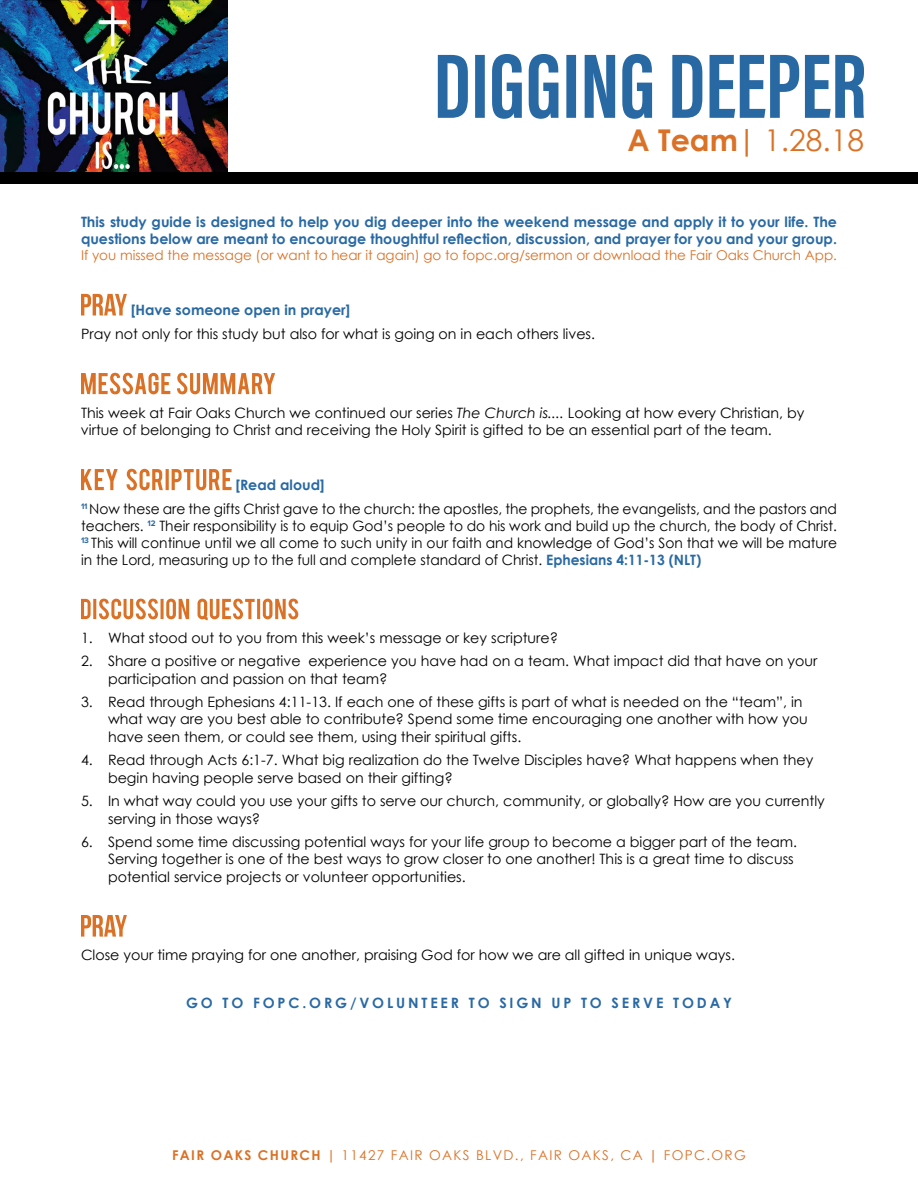
<style>
.page{position:relative;width:918px;height:1188px;background:#fff}
.page>*{position:absolute;margin:0;border:0;box-sizing:border-box;transform-origin:0 0}
.t1{font:30px "Century Gothic";color:#da7126}
.t2{font:14.25px/17.1px "Century Gothic";color:#000}
.t3{font:700 14.25px/17.1px "Century Gothic";color:#2969a3}
.t4{font:700 14.25px "Century Gothic";letter-spacing:.2em;color:#2969a3}
.t5{font:13.5px "Century Gothic";color:#da7126}
.t6{font:13.5px "Century Gothic";letter-spacing:.1em;color:#da7126}
.s1{font-weight:700}
.s2{font-style:italic}
.s3{font-weight:700;color:#2969a3}
</style>
<div class="page">
<img style="left:0;top:0;width:227px;height:173px">
<svg style="left:81px;top:294px;width:46px;height:21px"></svg>
<svg style="left:81px;top:373px;width:194px;height:21px"></svg>
<svg style="left:81px;top:469px;width:151px;height:21px"></svg>
<svg style="left:81px;top:599px;width:217px;height:21px"></svg>
<svg style="left:81px;top:915px;width:46px;height:22px"></svg>
<svg style="left:438px;top:54px;width:426px;height:65px"></svg>
<div style="left:0;top:173px;width:918px;height:11px;background:#000"></div>
<h1 class="t1" style="left:627px;top:119px;width:238px"><span class="s1">A Team|</span> 1.28.18</h1>
<p class="t3" style="left:81px;top:212px;width:758px">This study guide is designed to help you dig deeper into the weekend message and apply it to your life. The questions below are meant to encourage thoughtful reflection, discussion, and prayer for you and your group.</p>
<p class="t5" style="left:81px;top:246px;width:758px">If you missed the message (or want to hear it again) go to fopc.org/sermon or download the Fair Oaks Church App.</p>
<p class="t3" style="left:131px;top:301px;width:221px">[Have someone open in prayer]</p>
<p class="t2" style="left:81px;top:325px;width:516px">Pray not only for this study but also for what is going on in each others lives.</p>
<p class="t2" style="left:81px;top:404px;width:725px">This week at Fair Oaks Church we continued our series <span class="s2">The Church is....</span> Looking at how every Christian, by virtue of belonging to Christ and receiving the Holy Spirit is gifted to be an essential part of the team.</p>
<p class="t2" style="left:81px;top:473px;width:758px;line-height:23.9px;text-indent:155px"><span class="s3">[Read aloud]<br></span><sup>11</sup> Now these are the gifts Christ gave to the church: the apostles, the prophets, the evangelists, and the pastors and</p>
<p class="t2" style="left:81px;top:517px;width:758px;text-align:justify">teachers. <sup>12</sup> Their responsibility is to equip God’s people to do his work and build up the church, the body of Christ.<br><sup>13</sup> This will continue until we all come to such unity in our faith and knowledge of God’s Son that we will be mature in the Lord, measuring up to the full and complete standard of Christ. <span class="s3">Ephesians 4:11-13 (NLT)</span></p>
<p class="t2" style="left:81px;top:629px;width:479px">1. What stood out to you from this week’s message or key scripture?</p>
<p class="t2" style="left:108px;top:653px;width:711px;text-indent:-27px">2. Share a positive or negative experience you have had on a team. What impact did that have on your participation and passion on that team?</p>
<p class="t2" style="left:108px;top:693px;width:701px;text-indent:-27px">3. Read through Ephesians 4:11-13. If each one of these gifts is part of what is needed on the “team”, in what way are you best able to contribute? Spend some time encouraging one another with how you have seen them, or could see them, using their spiritual gifts.</p>
<p class="t2" style="left:108px;top:752px;width:707px;text-indent:-27px">4. Read through Acts 6:1-7. What big realization do the Twelve Disciples have? What happens when they begin having people serve based on their gifting?</p>
<p class="t2" style="left:108px;top:792px;width:718px;text-indent:-27px">5. In what way could you use your gifts to serve our church, community, or globally? How are you currently serving in those ways?</p>
<p class="t2" style="left:108px;top:833px;width:691px;text-indent:-27px">6. Spend some time discussing potential ways for your life group to become a bigger part of the team.<br>Serving together is one of the best ways to grow closer to one another! This is a great time to discuss potential service projects or volunteer opportunities.</p>
<p class="t2" style="left:81px;top:947px;width:655px">Close your time praying for one another, praising God for how we are all gifted in unique ways.</p>
<p class="t4" style="left:186px;top:992px;width:547px">GO TO FOPC.ORG/VOLUNTEER TO SIGN UP TO SERVE TODAY</p>
<p class="t6" style="left:172px;top:1146px;width:575px"><span class="s1">FAIR OAKS CHURCH |</span> 11427 FAIR OAKS BLVD., FAIR OAKS, CA <span class="s1">|</span> FOPC.ORG</p>
</div>
